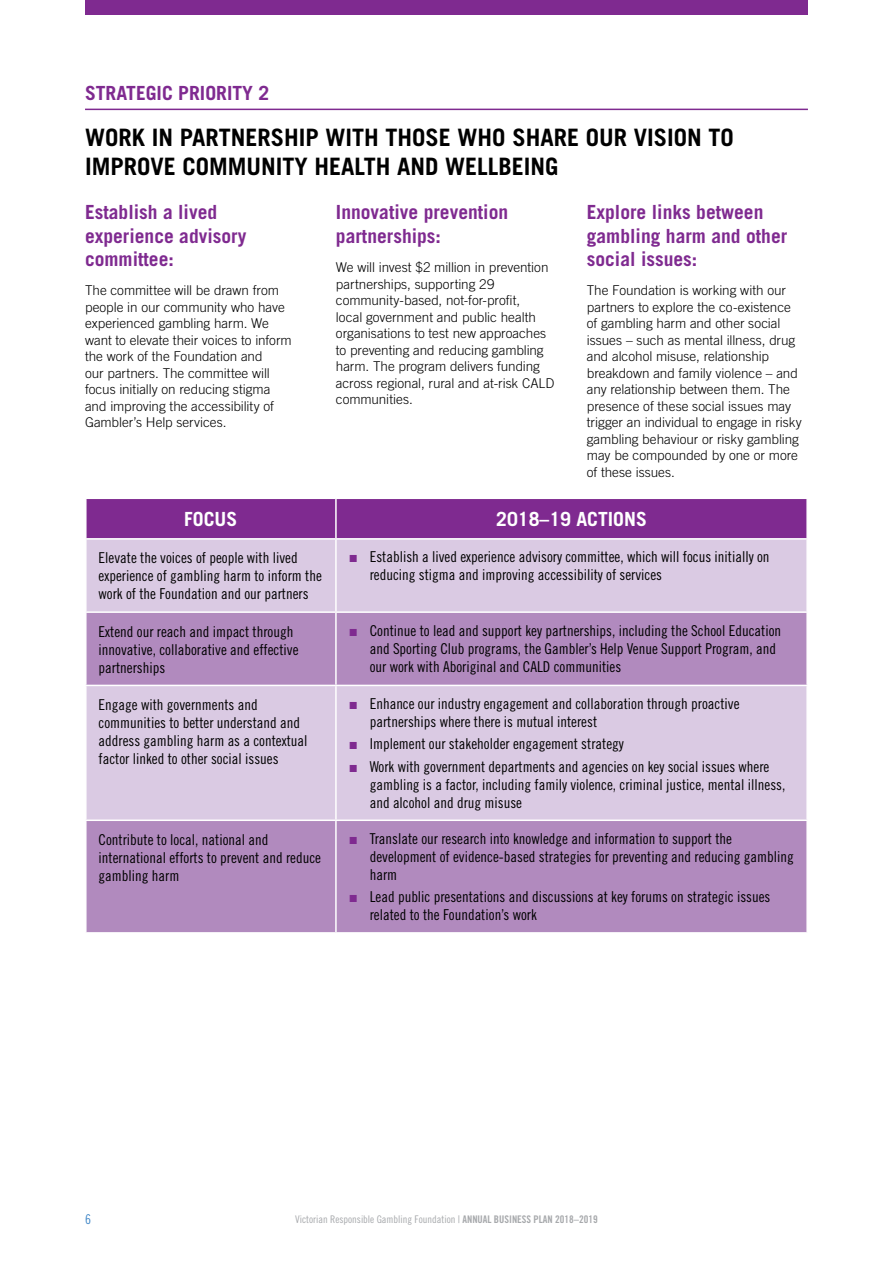
<style>
.page{position:relative;width:893px;height:1263px;background:#fff}
.page>*{position:absolute;margin:0;border:0;box-sizing:border-box;transform-origin:0 0}
.t1{font:700 24px/28.8px "Trade Gothic";color:#000}
.t2{font:700 19.5px/23.4px "Trade Gothic";color:#7f2a90}
.t3{font:700 19.5px "Trade Gothic";color:#fff}
.t4{font:15px/18px "Trade Gothic LT Std Cn 18";color:#000}
.t5{font:15px/18px "Trade Gothic Cond Eighteen";color:#000}
.t6{font:300 13.5px/16.5px "Trade Gothic LT Std";color:#000}
.t7{font:13.5px "Trade Gothic Cond Eighteen";color:#3d85c6}
.t8{font:10.5px "Trade Gothic Cond Eighteen";color:#a7a9ac}
.s1{font-family:"Impact";color:#7f2a90}
.s2{font-family:"Trade Gothic Bold Cond Twenty"}
</style>
<div class="page">
<hr style="left:85px;top:109px;width:723px;height:1px;background:#7f2a90">
<div style="left:87px;top:499px;width:719px;height:39px;background:#7f2a90"></div>
<div style="left:87px;top:540px;width:719px;height:71px;background:#dacae3"></div>
<svg style="left:87px;top:613px;width:719px;height:319px;background:#c2a5cd"></svg>
<hr style="left:335px;top:499px;width:2px;height:39px;background:#fff">
<hr style="left:335px;top:540px;width:2px;height:71px;background:#fff">
<hr style="left:335px;top:613px;width:2px;height:72px;background:#fff">
<hr style="left:85px;top:685px;width:251px;height:1px;background:#fff">
<hr style="left:336px;top:685px;width:472px;height:1px;background:#fff">
<hr style="left:335px;top:686px;width:2px;height:133px;background:#fff">
<hr style="left:85px;top:819px;width:251px;height:2px;background:#fff">
<hr style="left:336px;top:819px;width:472px;height:2px;background:#fff">
<hr style="left:335px;top:821px;width:2px;height:111px;background:#fff">
<div style="left:85px;top:0;width:723px;height:15px;background:#7f2a90"></div>
<h2 class="t2" style="left:85px;top:81px;width:186px">STRATEGIC PRIORITY 2</h2>
<h1 class="t1" style="left:85px;top:123px;width:650px">WORK IN PARTNERSHIP WITH THOSE WHO SHARE OUR VISION TO<br>IMPROVE COMMUNITY HEALTH AND WELLBEING</h1>
<h2 class="t2" style="left:85px;top:200px;width:163px">Establish a lived experience advisory committee:</h2>
<p class="t6" style="left:85px;top:282px;width:208px">The committee will be drawn from people in our community who have experienced gambling harm. We want to elevate their voices to inform the work of the Foundation and<br>our partners. The committee will focus initially on reducing stigma and improving the accessibility of<br>Gambler’s Help services.</p>
<h2 class="t2" style="left:336px;top:200px;width:174px">Innovative prevention partnerships:</h2>
<p class="t6" style="left:336px;top:259px;width:220px">We will invest $2 million in prevention partnerships, supporting 29 community-based, not-for-profit,<br>local government and public health organisations to test new approaches to preventing and reducing gambling harm. The program delivers funding across regional, rural and at-risk CALD communities.</p>
<h2 class="t2" style="left:587px;top:200px;width:202px">Explore links between gambling harm and other social issues:</h2>
<p class="t6" style="left:587px;top:282px;width:216px">The Foundation is working with our partners to explore the co-existence of gambling harm and other social issues – such as mental illness, drug and alcohol misuse, relationship breakdown and family violence – and any relationship between them. The presence of these social issues may trigger an individual to engage in risky gambling behaviour or risky gambling may be compounded by one or more of these issues.</p>
<h2 class="t3" style="left:184px;top:507px;width:55px">FOCUS</h2>
<h2 class="t3" style="left:496px;top:507px;width:152px">2018–19 ACTIONS</h2>
<p class="t5" style="left:99px;top:549px;width:225px">Elevate the voices of people with lived experience of gambling harm to inform the work of the Foundation and our partners</p>
<p class="t4" style="left:370px;top:548px;width:401px;text-indent:-21px"><span class="s1">■</span> Establish a lived experience advisory committee, which will focus initially on reducing stigma and improving accessibility of services</p>
<p class="t5" style="left:99px;top:622px;width:201px">Extend our reach and impact through innovative, collaborative and effective partnerships</p>
<p class="t4" style="left:370px;top:621px;width:413px;text-indent:-21px"><span class="s1">■</span> Continue to lead and support key partnerships, including the School Education and Sporting Club programs, the Gambler’s Help Venue Support Program, and our work with Aboriginal and CALD communities</p>
<p class="t5" style="left:99px;top:695px;width:211px">Engage with governments and communities to better understand and address gambling harm as a contextual factor linked to other social issues</p>
<p class="t4" style="left:370px;top:694px;width:371px;text-indent:-21px"><span class="s1">■</span> Enhance our industry engagement and collaboration through proactive partnerships where there is mutual interest</p>
<p class="t4" style="left:349px;top:735px;width:277px"><span class="s1">■</span> Implement our stakeholder engagement strategy</p>
<p class="t4" style="left:370px;top:757px;width:417px;text-indent:-21px"><span class="s1">■</span> Work with government departments and agencies on key social issues where gambling is a factor, including family violence, criminal justice, mental illness, and alcohol and drug misuse</p>
<p class="t5" style="left:99px;top:830px;width:224px">Contribute to local, national and international efforts to prevent and reduce gambling harm</p>
<p class="t4" style="left:370px;top:829px;width:426px;text-indent:-21px"><span class="s1">■</span> Translate our research into knowledge and information to support the development of evidence-based strategies for preventing and reducing gambling harm</p>
<p class="t4" style="left:370px;top:888px;width:402px;text-indent:-21px"><span class="s1">■</span> Lead public presentations and discussions at key forums on strategic issues related to the Foundation’s work</p>
<p class="t7" style="left:85px;top:1211px;width:7px">6</p>
<p class="t8" style="left:295px;top:1213px;width:304px">Victorian Responsible Gambling Foundation | <span class="s2">ANNUAL BUSINESS PLAN 2018–2019</span></p>
</div>
